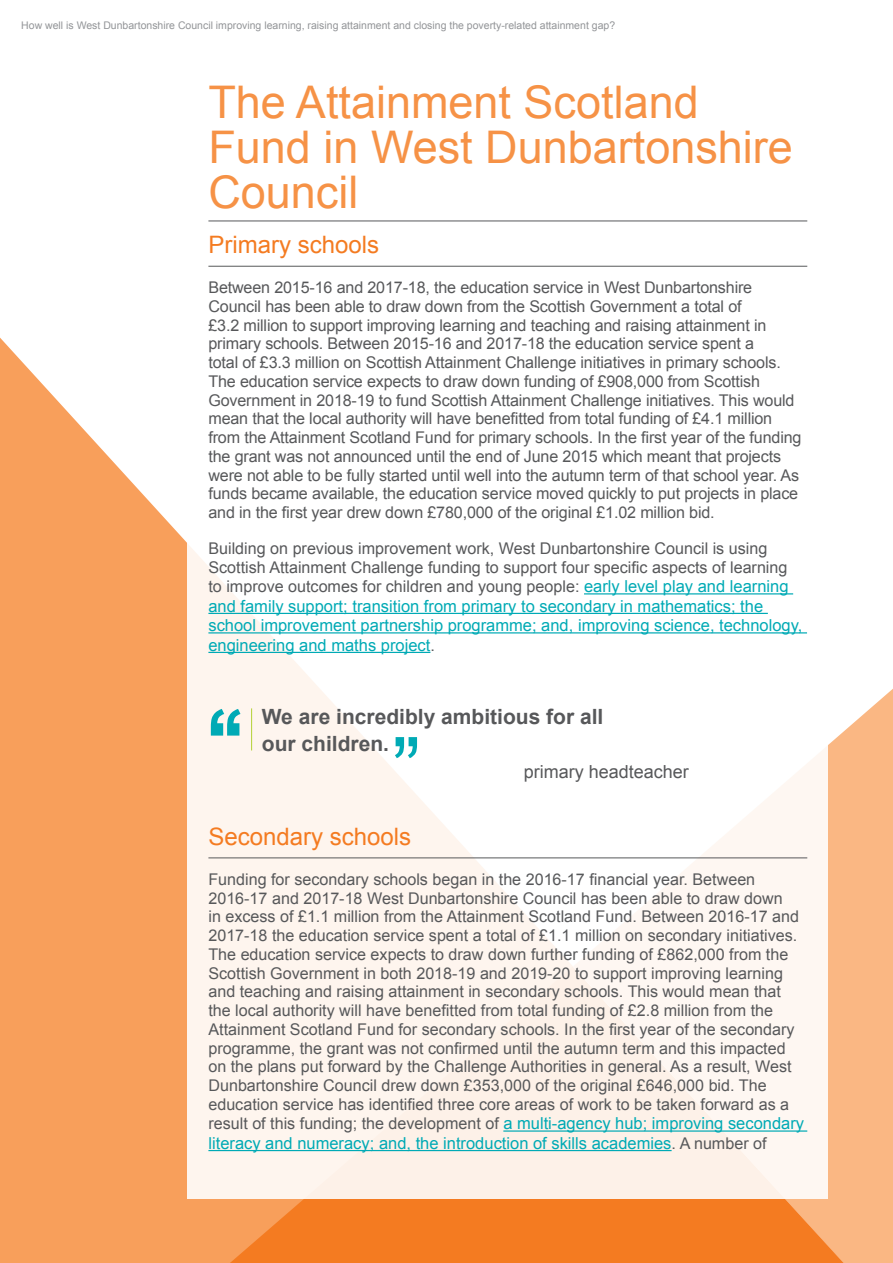
<style>
.page{position:relative;width:893px;height:1263px;background:#fff}
.page>*{position:absolute;margin:0;border:0;box-sizing:border-box;transform-origin:0 0}
.heading{font:45px/45px "Arial";color:#f69246}
.sub-head_blue{font:24px "Arial";color:#f47b21}
.pull_quote{font:700 21px/27px "Arial";color:#57585a}
.pull_quote-2{font:18px "Arial";color:#57585a}
.t1{font:16.5px/19.5px "Arial";color:#00aab5}
.t2{font:16.2px/18.8px "Arial";color:#57585a}
.t3{font:10.5px "Arial";color:#939598}
.s1{font-size:16.5px;color:#00aab5}
.s2{font-size:16.2px;color:#57585a}
</style>
<div class="page">
<div style="left:828px;top:689px;width:65px;height:574px;background:#fab783"></div>
<svg style="left:0;top:338px;width:230px;height:925px;background:#f8a96c"></svg>
<svg style="left:230px;top:966px;width:614px;height:297px;background:#f58430"></svg>
<div style="left:188px;top:64px;width:640px;height:1135px;background:linear-gradient(to bottom,#fff,#fef4ed)"></div>
<hr style="left:208px;top:221px;width:599px;height:1px;background:#57585a">
<hr style="left:208px;top:266px;width:599px;height:1px;background:#57585a">
<hr style="left:584px;top:593px;width:209px;height:1px;background:#00aab5">
<hr style="left:208px;top:613px;width:560px;height:1px;background:#00aab5">
<hr style="left:208px;top:632px;width:599px;height:1px;background:#00aab5">
<hr style="left:208px;top:652px;width:222px;height:1px;background:#00aab5">
<hr style="left:208px;top:857px;width:599px;height:1px;background:#57585a">
<hr style="left:503px;top:1130px;width:304px;height:2px;background:#00aab5">
<hr style="left:208px;top:1150px;width:464px;height:1px;background:#00aab5">
<svg style="left:211px;top:709px;width:29px;height:27px"></svg>
<hr style="left:251px;top:708px;width:1px;height:42px;background:#b3d234">
<svg style="left:395px;top:737px;width:22px;height:21px"></svg>
<p class="t3" style="left:21px;top:18px;width:595px">How well is West Dunbartonshire Council improving learning, raising attainment and closing the poverty-related attainment gap?</p>
<p class="heading" style="left:208px;top:80px;width:586px">The Attainment Scotland<br>Fund in West Dunbartonshire<br>Council</p>
<p class="sub-head_blue" style="left:208px;top:229px;width:172px">Primary schools</p>
<p class="t2" style="left:208px;top:278px;width:595px">Between 2015-16 and 2017-18, the education service in West Dunbartonshire Council has been able to draw down from the Scottish Government a total of<br>£3.2 million to support improving learning and teaching and raising attainment in primary schools. Between 2015-16 and 2017-18 the education service spent a<br>total of £3.3 million on Scottish Attainment Challenge initiatives in primary schools.<br>The education service expects to draw down funding of £908,000 from Scottish Government in 2018-19 to fund Scottish Attainment Challenge initiatives. This would mean that the local authority will have benefitted from total funding of £4.1 million from the Attainment Scotland Fund for primary schools. In the first year of the funding the grant was not announced until the end of June 2015 which meant that projects were not able to be fully started until well into the autumn term of that school year. As funds became available, the education service moved quickly to put projects in place and in the first year drew down £780,000 of the original £1.02 million bid.</p>
<p class="t2" style="left:208px;top:539px;width:582px;line-height:19.2px">Building on previous improvement work, West Dunbartonshire Council is using<br>Scottish Attainment Challenge funding to support four specific aspects of learning to improve outcomes for children and young people: <span class="s1">early level play and learning</span></p>
<p class="t1" style="left:208px;top:596px;width:595px">and family support; transition from primary to secondary in mathematics; the school improvement partnership programme; and, improving science, technology, engineering and maths project<span class="s2">.</span></p>
<p class="pull_quote" style="left:262px;top:703px;width:343px">We are incredibly ambitious for all our children.</p>
<p class="pull_quote-2" style="left:524px;top:759px;width:167px">primary headteacher</p>
<p class="sub-head_blue" style="left:208px;top:821px;width:204px">Secondary schools</p>
<p class="t2" style="left:208px;top:870px;width:597px">Funding for secondary schools began in the 2016-17 financial year. Between 2016-17 and 2017-18 West Dunbartonshire Council has been able to draw down<br>in excess of £1.1 million from the Attainment Scotland Fund. Between 2016-17 and 2017-18 the education service spent a total of £1.1 million on secondary initiatives.<br>The education service expects to draw down further funding of £862,000 from the Scottish Government in both 2018-19 and 2019-20 to support improving learning and teaching and raising attainment in secondary schools. This would mean that the local authority will have benefitted from total funding of £2.8 million from the Attainment Scotland Fund for secondary schools. In the first year of the secondary programme, the grant was not confirmed until the autumn term and this impacted on the plans put forward by the Challenge Authorities in general. As a result, West Dunbartonshire Council drew down £353,000 of the original £646,000 bid. The education service has identified three core areas of work to be taken forward as a result of this funding; the development of <span class="s1">a multi-agency hub; improving secondary</span></p>
<p class="t1" style="left:208px;top:1133px;width:560px">literacy and numeracy; and, the introduction of skills academies<span class="s2">. A number of</span></p>
</div>
